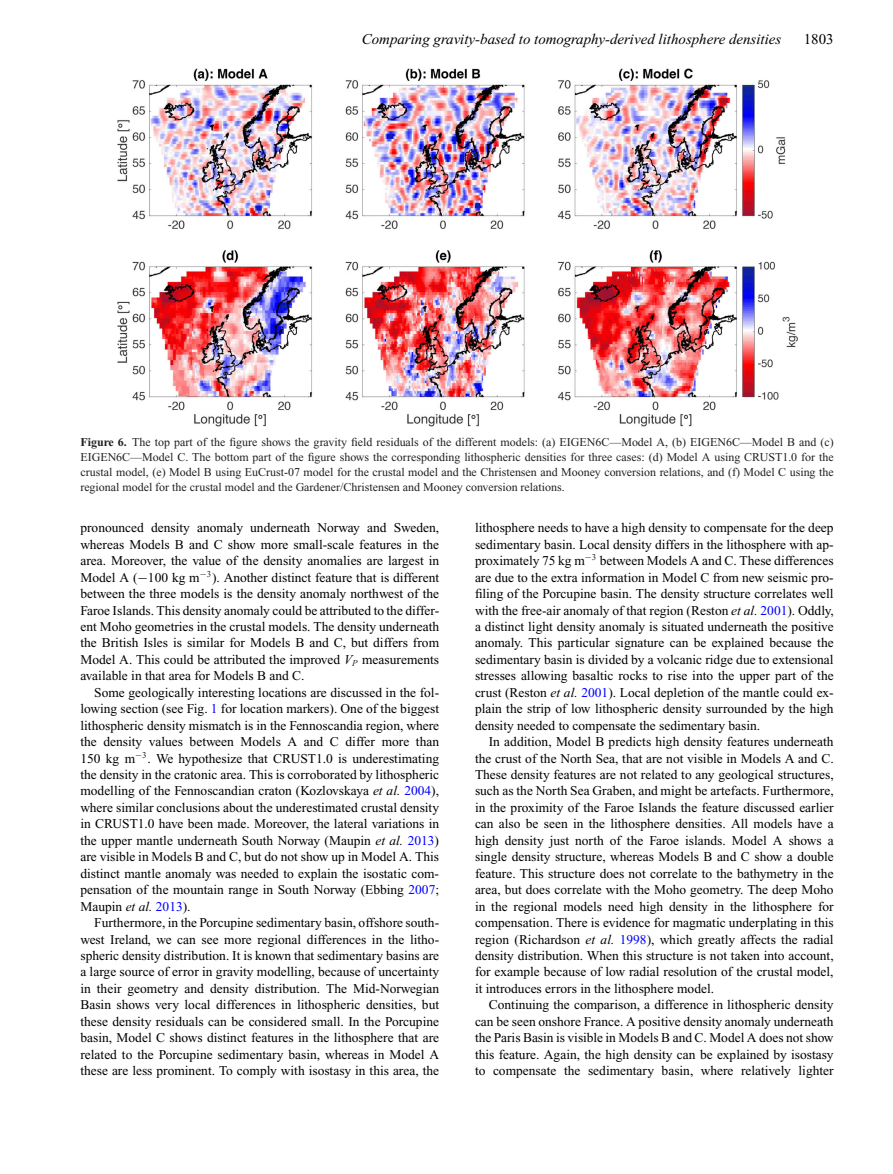
<style>
.page{position:relative;width:893px;height:1174px;background:#fff}
.page>*{position:absolute;margin:0;border:0;box-sizing:border-box;transform-origin:0 0}
.t1{font:italic 15px "Times New Roman";color:#000}
.t2{font:15px "Times New Roman";color:#000}
.t3{font:13.5px/16.5px "Times New Roman";color:#000;text-align:justify}
.t4{font:12px/15px "Times New Roman";color:#231f20;text-align:justify}
.s1{font-weight:700}
.s2{font-family:"MTSY"}
.s3{font-style:italic}
.s4{color:#00f}
</style>
<div class="page">
<img style="left:117px;top:68px;width:680px;height:359px">
<p class="t1" style="left:362px;top:33px;width:421px">Comparing gravity-based to tomography-derived lithosphere densities</p>
<p class="t2" style="left:804px;top:33px;width:31px">1803</p>
<p class="t4" style="left:80px;top:435px;width:755px"><span class="s1">Figure 6.</span> The top part of the figure shows the gravity field residuals of the different models: (a) EIGEN6C—Model A, (b) EIGEN6C—Model B and (c)<br>EIGEN6C—Model C. The bottom part of the figure shows the corresponding lithospheric densities for three cases: (d) Model A using CRUST1.0 for the crustal model, (e) Model B using EuCrust-07 model for the crustal model and the Christensen and Mooney conversion relations, and (f) Model C using the regional model for the crustal model and the Gardener/Christensen and Mooney conversion relations.</p>
<p class="t3" style="left:80px;top:521px;width:360px">pronounced density anomaly underneath Norway and Sweden, whereas Models B and C show more small-scale features in the area. Moreover, the value of the density anomalies are largest in Model A (<span class="s2">−</span>100 kg m<sup>−</sup><sup>3</sup>). Another distinct feature that is different between the three models is the density anomaly northwest of the Faroe Islands. This density anomaly could be attributed to the differ&shy;ent Moho geometries in the crustal models. The density underneath the British Isles is similar for Models B and C, but differs from Model A. This could be attributed the improved <span class="s3">V</span><sub>P</sub> measurements available in that area for Models B and C.</p>
<p class="t3" style="left:80px;top:685px;width:360px;text-indent:14px">Some geologically interesting locations are discussed in the fol&shy;lowing section (see Fig. <span class="s4">1</span> for location markers). One of the biggest lithospheric density mismatch is in the Fennoscandia region, where the density values between Models A and C differ more than 150 kg m<sup>−</sup><sup>3</sup>. We hypothesize that CRUST1.0 is underestimating the density in the cratonic area. This is corroborated by lithospheric modelling of the Fennoscandian craton (Kozlovskaya <span class="s3">et al.</span> <span class="s4">2004</span>), where similar conclusions about the underestimated crustal density in CRUST1.0 have been made. Moreover, the lateral variations in the upper mantle underneath South Norway (Maupin <span class="s3">et al.</span> <span class="s4">2013</span>) are visible in Models B and C, but do not show up in Model A. This distinct mantle anomaly was needed to explain the isostatic com&shy;pensation of the mountain range in South Norway (Ebbing <span class="s4">2007</span>; Maupin <span class="s3">et al.</span> <span class="s4">2013</span>).</p>
<p class="t3" style="left:80px;top:915px;width:360px;text-indent:14px">Furthermore, in the Porcupine sedimentary basin, offshore south&shy;west Ireland, we can see more regional differences in the litho&shy;spheric density distribution. It is known that sedimentary basins are a large source of error in gravity modelling, because of uncertainty in their geometry and density distribution. The Mid-Norwegian Basin shows very local differences in lithospheric densities, but these density residuals can be considered small. In the Porcupine basin, Model C shows distinct features in the lithosphere that are related to the Porcupine sedimentary basin, whereas in Model A these are less prominent. To comply with isostasy in this area, the</p>
<p class="t3" style="left:475px;top:521px;width:360px">lithosphere needs to have a high density to compensate for the deep sedimentary basin. Local density differs in the lithosphere with ap&shy;proximately 75 kg m<sup>−</sup><sup>3</sup> between Models A and C. These differences are due to the extra information in Model C from new seismic pro&shy;filing of the Porcupine basin. The density structure correlates well with the free-air anomaly of that region (Reston <span class="s3">et al.</span> <span class="s4">2001</span>). Oddly, a distinct light density anomaly is situated underneath the positive anomaly. This particular signature can be explained because the sedimentary basin is divided by a volcanic ridge due to extensional stresses allowing basaltic rocks to rise into the upper part of the crust (Reston <span class="s3">et al.</span> <span class="s4">2001</span>). Local depletion of the mantle could ex&shy;plain the strip of low lithospheric density surrounded by the high density needed to compensate the sedimentary basin.</p>
<p class="t3" style="left:475px;top:734px;width:360px;text-indent:14px">In addition, Model B predicts high density features underneath the crust of the North Sea, that are not visible in Models A and C.<br>These density features are not related to any geological structures, such as the North Sea Graben, and might be artefacts. Furthermore, in the proximity of the Faroe Islands the feature discussed earlier can also be seen in the lithosphere densities. All models have a high density just north of the Faroe islands. Model A shows a single density structure, whereas Models B and C show a double feature. This structure does not correlate to the bathymetry in the area, but does correlate with the Moho geometry. The deep Moho in the regional models need high density in the lithosphere for compensation. There is evidence for magmatic underplating in this region (Richardson <span class="s3">et al.</span> <span class="s4">1998</span>), which greatly affects the radial density distribution. When this structure is not taken into account, for example because of low radial resolution of the crustal model, it introduces errors in the lithosphere model.</p>
<p class="t3" style="left:475px;top:997px;width:360px;text-indent:14px">Continuing the comparison, a difference in lithospheric density can be seen onshore France. A positive density anomaly underneath the Paris Basin is visible in Models B and C. Model A does not show this feature. Again, the high density can be explained by isostasy to compensate the sedimentary basin, where relatively lighter</p>
</div>
